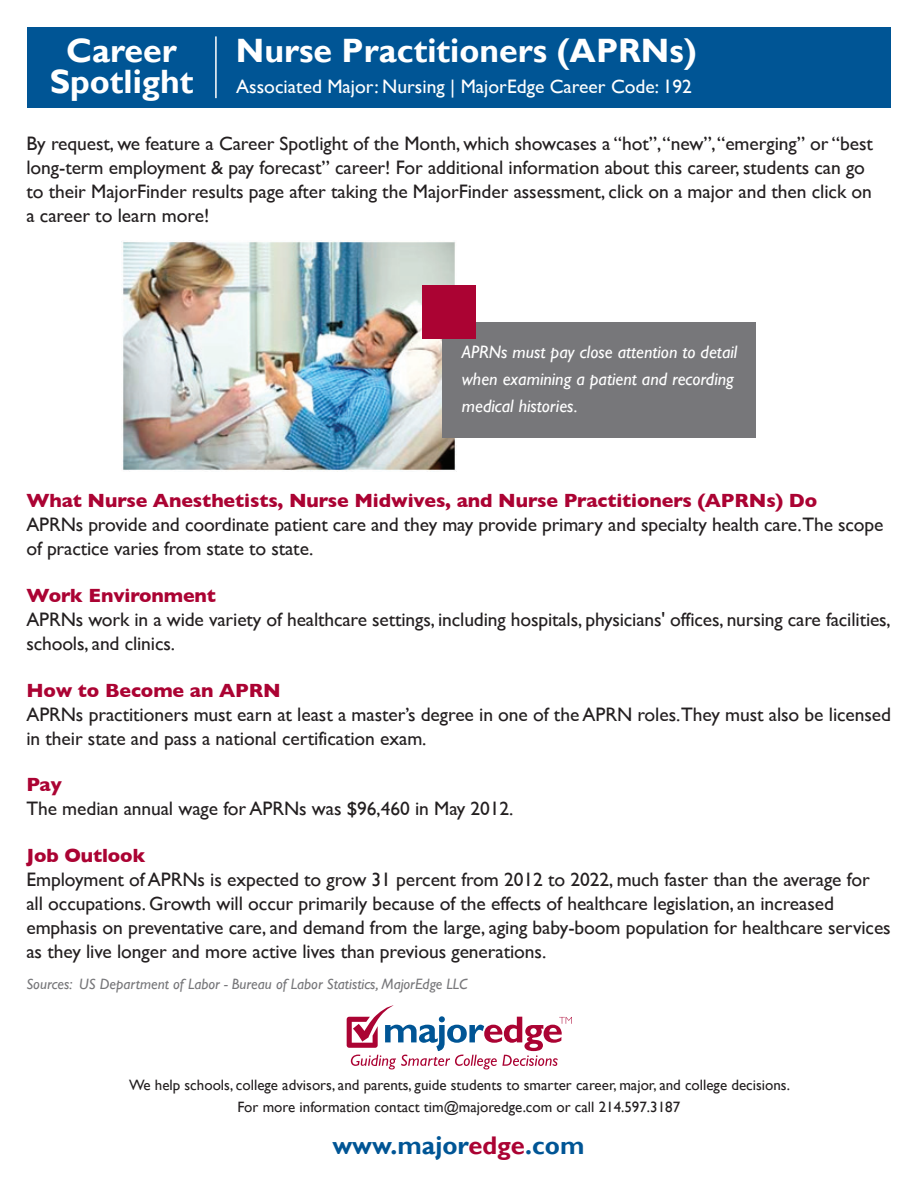
<style>
.page{position:relative;width:918px;height:1188px;background:#fff}
.page>*{position:absolute;margin:0;border:0;box-sizing:border-box;transform-origin:0 0}
.t1{font:700 33.75px/31.5px "Gill Sans";color:#fff;text-align:center}
.t2{font:700 25.5px "Gill Sans";color:#005595}
.t3{font:19.5px/24px "Gill Sans";letter-spacing:-.005em;color:#231f20}
.t4{font:700 19.5px "Gill Sans";letter-spacing:-.005em;color:#ab0333}
.t5{font:19.5px "Gill Sans";color:#fff}
.t6{font:italic 18px/27px "Gill Sans";color:#fff}
.t7{font:15px/22.5px "Gill Sans";color:#231f20;text-align:center}
.t8{font:italic 15px "Gill Sans";color:#77777a}
.s1{color:#ab0333}
</style>
<div class="page">
<img style="left:123px;top:241px;width:333px;height:231px">
<svg style="left:347px;top:1005px;width:225px;height:64px"></svg>
<div style="left:442px;top:322px;width:314px;height:116px;background:#77777a"></div>
<div style="left:422px;top:285px;width:54px;height:54px;background:#ab0333"></div>
<div style="left:27px;top:27px;width:864px;height:81px;background:#005595"></div>
<hr style="left:215px;top:36px;width:2px;height:62px;background:#fff">
<h1 class="t1" style="left:50px;top:35px;width:145px">Career<br>Spotlight</h1>
<h1 class="t1" style="left:236px;top:36px;width:462px">Nurse Practitioners (APRNs)</h1>
<p class="t5" style="left:236px;top:75px;width:457px">Associated Major: Nursing | MajorEdge Career Code: 192</p>
<p class="t3" style="left:26px;top:132px;width:848px">By request, we feature a Career Spotlight of the Month, which showcases a “hot”, “new”, “emerging” or “best long-term employment &amp; pay forecast” career! For additional information about this career, students can go to their MajorFinder results page after taking the MajorFinder assessment, click on a major and then click on a career to learn more!</p>
<p class="t6" style="left:462px;top:338px;width:277px">APRNs must pay close attention to detail when examining a patient and recording medical histories.</p>
<p class="t4" style="left:26px;top:485px;width:792px">What Nurse Anesthetists, Nurse Midwives, and Nurse Practitioners (APRNs) Do</p>
<p class="t3" style="left:26px;top:513px;width:859px">APRNs provide and coordinate patient care and they may provide primary and specialty health care.The scope of practice varies from state to state.</p>
<p class="t4" style="left:26px;top:580px;width:191px">Work Environment</p>
<p class="t3" style="left:26px;top:607px;width:866px">APRNs work in a wide variety of healthcare settings, including hospitals, physicians' offices, nursing care facilities, schools, and clinics.</p>
<p class="t4" style="left:26px;top:674px;width:256px">How to Become an APRN</p>
<p class="t3" style="left:26px;top:702px;width:866px">APRNs practitioners must earn at least a master’s degree in one of the APRN roles.They must also be licensed in their state and pass a national certification exam.</p>
<p class="t4" style="left:26px;top:769px;width:37px">Pay</p>
<p class="t3" style="left:26px;top:796px;width:489px">The median annual wage for APRNs was $96,460 in May 2012.</p>
<p class="t4" style="left:26px;top:839px;width:120px">Job Outlook</p>
<p class="t3" style="left:26px;top:867px;width:866px">Employment of APRNs is expected to grow 31 percent from 2012 to 2022, much faster than the average for all occupations. Growth will occur primarily because of the effects of healthcare legislation, an increased emphasis on preventative care, and demand from the large, aging baby-boom population for healthcare services as they live longer and more active lives than previous generations.</p>
<p class="t8" style="left:26px;top:975px;width:442px">Sources: US Department of Labor - Bureau of Labor Statistics, MajorEdge LLC</p>
<p class="t7" style="left:129px;top:1074px;width:662px">We help schools, college advisors, and parents, guide students to smarter career, major, and college decisions.<br>For more information contact tim@majoredge.com or call 214.597.3187</p>
<h2 class="t2" style="left:332px;top:1130px;width:254px">www.major<span class="s1">edge</span>.com</h2>
</div>
